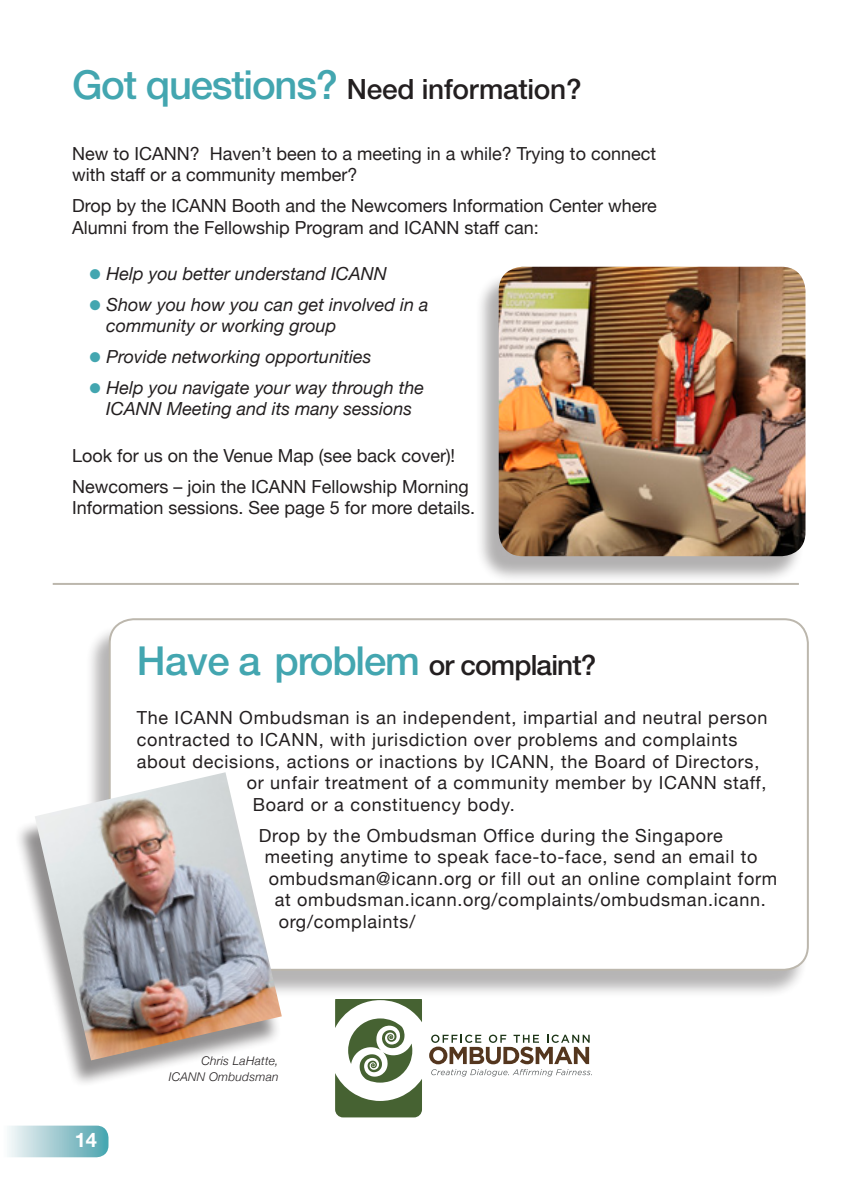
<style>
.page{position:relative;width:842px;height:1191px;background:#fff}
.page>*{position:absolute;margin:0;border:0;box-sizing:border-box;transform-origin:0 0}
.t1{font:500 40px "Helvetica Neue LT Std";letter-spacing:-.03em;color:#43a6b0}
.t2{font:500 28px "Helvetica Neue LT Std";letter-spacing:-.01em;color:#231f20}
.t3{font:700 20px "Helvetica Neue";color:#fff}
.t4{font:18px "Helvetica Neue";letter-spacing:.04em;color:#231f20}
.t5{font:18px/21.6px "Helvetica Neue";color:#231f20}
.t6{font:italic 18px/21.6px "Helvetica Neue";color:#231f20}
.t7{font:italic 300 12px/15.4px "Helvetica Neue";letter-spacing:.02em;color:#231f20;text-align:right}
.s1{font-size:40px;color:#43a6b0}
.s2{font-style:normal;font-size:28px;color:#43a6b0}
.s3{font-size:28px;color:#231f20}
</style>
<div class="page">
<svg style="left:8px;top:1125px;width:100px;height:32px;background:#a4ced4"></svg>
<div style="left:85px;top:622px;width:723px;height:375px;background:#231f20;opacity:.33"></div>
<div style="left:110px;top:619px;width:698px;height:350px;background:#fff;border-radius:24px"></div>
<div style="left:475px;top:271px;width:329px;height:312px;background:#231f20;opacity:.35"></div>
<img style="left:499px;top:267px;width:306px;height:289px">
<svg style="left:429px;top:1034px;width:163px;height:42px"></svg>
<svg style="left:335px;top:999px;width:87px;height:118px"></svg>
<div style="left:14px;top:778px;width:268px;height:309px;background:#231f20;opacity:.5"></div>
<img style="left:35px;top:772px;width:247px;height:288px">
<hr style="left:53px;top:583px;width:746px;height:2px;background:#bcb7ad">
<h2 class="t2" style="left:72px;top:72px;width:511px"><span class="s1">Got questions?</span> Need information?</h2>
<p class="t5" style="left:72px;top:141px;width:585px">New to ICANN? Haven’t been to a meeting in a while? Trying to connect with staff or a community member?</p>
<p class="t5" style="left:72px;top:193px;width:586px">Drop by the ICANN Booth and the Newcomers Information Center where<br>Alumni from the Fellowship Program and ICANN staff can:</p>
<p class="t6" style="left:88px;top:262px;width:300px"><span class="s2">•</span> Help you better understand ICANN</p>
<p class="t6" style="left:106px;top:293px;width:324px;text-indent:-18px"><span class="s2">•</span> Show you how you can get involved in a community or working group</p>
<p class="t6" style="left:88px;top:345px;width:285px"><span class="s2">•</span> Provide networking opportunities</p>
<p class="t6" style="left:88px;top:375px;width:337px;text-align:center"><span class="s2">•</span> Help you navigate your way through the<br>ICANN Meeting and its many sessions</p>
<p class="t5" style="left:72px;top:439px;width:398px;line-height:30.6px">Look for us on the Venue Map (see back cover)!<br>Newcomers – join the ICANN Fellowship Morning</p>
<p class="t5" style="left:72px;top:495px;width:405px">Information sessions. See page 5 for more details.</p>
<h1 class="t1" style="left:137px;top:637px;width:461px">Have a problem <span class="s3">or complaint?</span></h1>
<p class="t4" style="left:137px;top:702px;width:632px">The ICANN Ombudsman is an independent, impartial and neutral person</p>
<p class="t4" style="left:137px;top:724px;width:602px">contracted to ICANN, with jurisdiction over problems and complaints</p>
<p class="t4" style="left:137px;top:746px;width:624px">about decisions, actions or inactions by ICANN, the Board of Directors,</p>
<p class="t4" style="left:247px;top:767px;width:521px">or unfair treatment of a community member by ICANN staff,</p>
<p class="t4" style="left:253px;top:789px;width:263px">Board or a constituency body.</p>
<p class="t4" style="left:259px;top:819px;width:466px">Drop by the Ombudsman Office during the Singapore</p>
<p class="t4" style="left:265px;top:841px;width:494px">meeting anytime to speak face-to-face, send an email to</p>
<p class="t4" style="left:269px;top:863px;width:510px">ombudsman@icann.org or fill out an online complaint form</p>
<p class="t4" style="left:275px;top:884px;width:492px">at ombudsman.icann.org/complaints/ombudsman.icann.</p>
<p class="t4" style="left:279px;top:906px;width:138px">org/complaints/</p>
<p class="t3" style="left:75px;top:1122px;width:24px">14</p>
<p class="t7" style="left:169px;top:1052px;width:111px">Chris LaHatte,<br>ICANN Ombudsman</p>
</div>
